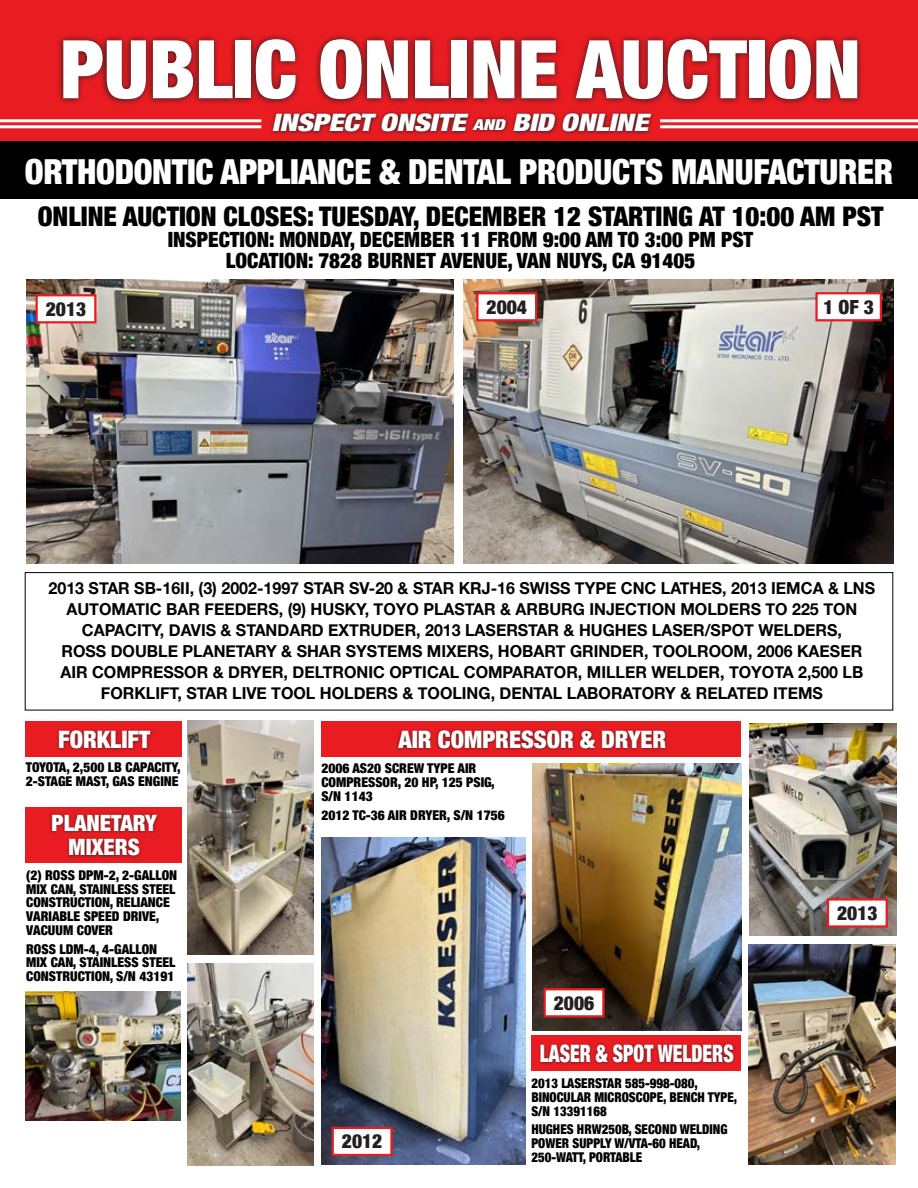
<style>
.page{position:relative;width:918px;height:1188px;background:#fff}
.page>*{position:absolute;margin:0;border:0;box-sizing:border-box;transform-origin:0 0}
.t1{font:900 condensed 81px "Helvetica Neue";color:#fff}
.t2{font:900 condensed 34.5px "Helvetica Neue";letter-spacing:-.01em;color:#fff}
.t3{font:900 condensed 27px "Helvetica Neue";color:#000}
.t4{font:900 condensed 24px "Helvetica Neue";color:#fff}
.t5{font:italic 900 condensed 24px "Helvetica Neue";color:#fff;scale:1.25 1}
.t6{font:900 condensed 24px "Helvetica Neue";color:#fff;scale:.81 1}
.t7{font:900 condensed 22.5px/24px "Helvetica Neue";color:#fff;text-align:center}
.t8{font:900 condensed 21px/21px "Helvetica Neue";color:#000;text-align:center}
.t9{font:900 condensed 19.5px "Helvetica Neue";color:#231f20}
.t10{font:700 16.5px/21px "Helvetica Neue";color:#000;text-align:center}
.t11{font:900 condensed 13.5px/14px "Helvetica Neue";color:#000}
.t12{font:900 condensed 13.5px/14px "Helvetica Neue";color:#000;scale:.95 1}
.s1{font-size:15px}
</style>
<div class="page">
<div style="left:0;top:0;width:918px;height:159px;background:#e91c22"></div>
<svg style="left:58px;top:35px;width:804px;height:70px"></svg>
<svg style="left:270px;top:111px;width:384px;height:24px"></svg>
<hr style="left:0;top:119px;width:261px;height:3px;background:#fff">
<hr style="left:0;top:125px;width:261px;height:3px;background:#fff">
<hr style="left:660px;top:119px;width:258px;height:3px;background:#fff">
<hr style="left:660px;top:125px;width:258px;height:3px;background:#fff">
<div style="left:0;top:141px;width:918px;height:58px;background:#000"></div>
<div style="left:25px;top:572px;width:868px;height:138px;border:1px solid #000"></div>
<img style="left:27px;top:280px;width:427px;height:284px">
<div style="left:36px;top:294px;width:60px;height:29px;background:#fff;border:2px solid #e91c22"></div>
<img style="left:463px;top:280px;width:430px;height:284px">
<div style="left:815px;top:292px;width:67px;height:29px;background:#fff;border:2px solid #e91c22"></div>
<div style="left:476px;top:292px;width:61px;height:29px;background:#fff;border:2px solid #e91c22"></div>
<div style="left:26px;top:721px;width:156px;height:36px;background:#e91c22"></div>
<div style="left:56px;top:728px;width:98px;height:23px;background:#231f20;opacity:.75"></div>
<div style="left:26px;top:807px;width:156px;height:55px;background:#e91c22"></div>
<div style="left:49px;top:812px;width:112px;height:47px;background:#231f20;opacity:.75"></div>
<div style="left:321px;top:721px;width:420px;height:36px;background:#e91c22"></div>
<div style="left:395px;top:728px;width:274px;height:23px;background:#231f20;opacity:.75"></div>
<img style="left:533px;top:763px;width:208px;height:267px">
<img style="left:321px;top:837px;width:204px;height:328px">
<div style="left:531px;top:1035px;width:210px;height:36px;background:#e91c22"></div>
<div style="left:538px;top:1042px;width:198px;height:24px;background:#231f20;opacity:.75"></div>
<img style="left:749px;top:724px;width:147px;height:212px">
<img style="left:748px;top:945px;width:147px;height:220px">
<img style="left:188px;top:721px;width:125px;height:234px">
<img style="left:26px;top:992px;width:155px;height:129px">
<div style="left:827px;top:898px;width:61px;height:30px;background:#fff;border:2px solid #e91c22"></div>
<div style="left:544px;top:988px;width:61px;height:29px;background:#fff;border:2px solid #e91c22"></div>
<div style="left:332px;top:1127px;width:61px;height:29px;background:#fff;border:2px solid #e91c22"></div>
<img style="left:188px;top:963px;width:125px;height:202px">
<h1 class="t1" style="left:60px;top:3px;width:802px">PUBLIC ONLINE AUCTION</h1>
<h3 class="t5" style="left:272px;top:103px;width:309px">INSPECTONSITE<span class="s1">AND</span> BID ONLINE</h3>
<h2 class="t2" style="left:25px;top:144px;width:870px">ORTHODONTIC APPLIANCE &amp; DENTAL PRODUCTS MANUFACTURER</h2>
<h3 class="t3" style="left:38px;top:195px;width:847px">ONLINE AUCTION CLOSES: TUESDAY, DECEMBER 12 STARTING AT 10:00 AM PST</h3>
<p class="t8" style="left:168px;top:228px;width:587px">INSPECTION: MONDAY, DECEMBER 11 FROM 9:00 AM TO 3:00 PM PST<br>LOCATION: 7828 BURNET AVENUE, VAN NUYS, CA 91405</p>
<p class="t9" style="left:46px;top:293px;width:42px">2013</p>
<p class="t9" style="left:487px;top:291px;width:42px">2004</p>
<p class="t9" style="left:823px;top:291px;width:52px">1 OF 3</p>
<p class="t10" style="left:49px;top:578px;width:828px">2013 STAR SB-16II, (3) 2002-1997 STAR SV-20 &amp; STAR KRJ-16 SWISS TYPE CNC LATHES, 2013 IEMCA &amp; LNS AUTOMATIC BAR FEEDERS, (9) HUSKY, TOYO PLASTAR &amp; ARBURG INJECTION MOLDERS TO 225 TON CAPACITY, DAVIS &amp; STANDARD EXTRUDER, 2013 LASERSTAR &amp; HUGHES LASER/SPOT WELDERS,<br>ROSS DOUBLE PLANETARY &amp; SHAR SYSTEMS MIXERS, HOBART GRINDER, TOOLROOM, 2006 KAESER AIR COMPRESSOR &amp; DRYER, DELTRONIC OPTICAL COMPARATOR, MILLER WELDER, TOYOTA 2,500 LB FORKLIFT, STAR LIVE TOOL HOLDERS &amp; TOOLING, DENTAL LABORATORY &amp; RELATED ITEMS</p>
<h3 class="t4" style="left:58px;top:720px;width:93px">FORKLIFT</h3>
<h3 class="t4" style="left:398px;top:720px;width:269px">AIR COMPRESSOR &amp; DRYER</h3>
<p class="t11" style="left:26px;top:759px;width:156px">TOYOTA, 2,500 LB CAPACITY,<br>2-STAGE MAST, GAS ENGINE</p>
<p class="t11" style="left:321px;top:761px;width:175px">2006 AS20 SCREW TYPE AIR<br>COMPRESSOR, 20 HP, 125 PSIG,<br>S/N 1143</p>
<p class="t11" style="left:321px;top:807px;width:185px">2012 TC-36 AIR DRYER, S/N 1756</p>
<h3 class="t7" style="left:52px;top:810px;width:107px">PLANETARY<br>MIXERS</h3>
<p class="t11" style="left:26px;top:867px;width:153px">(2) ROSS DPM-2, 2-GALLON<br>MIX CAN, STAINLESS STEEL<br>CONSTRUCTION, RELIANCE<br>VARIABLE SPEED DRIVE,<br>VACUUM COVER</p>
<p class="t11" style="left:26px;top:941px;width:151px">ROSS LDM-4, 4-GALLON<br>MIX CAN, STAINLESS STEEL<br>CONSTRUCTION, S/N 43191</p>
<p class="t9" style="left:342px;top:1125px;width:42px">2012</p>
<p class="t9" style="left:554px;top:987px;width:42px">2006</p>
<h3 class="t6" style="left:540px;top:1034px;width:241px">LASER &amp; SPOT WELDERS</h3>
<p class="t12" style="left:531px;top:1075px;width:218px">2013 LASERSTAR 585-998-080,<br>BINOCULAR MICROSCOPE, BENCH TYPE,<br>S/N 13391168</p>
<p class="t12" style="left:531px;top:1122px;width:208px">HUGHES HRW250B, SECOND WELDING<br>POWER SUPPLY W/VTA-60 HEAD,<br>250-WATT, PORTABLE</p>
<p class="t9" style="left:837px;top:897px;width:42px">2013</p>
</div>
